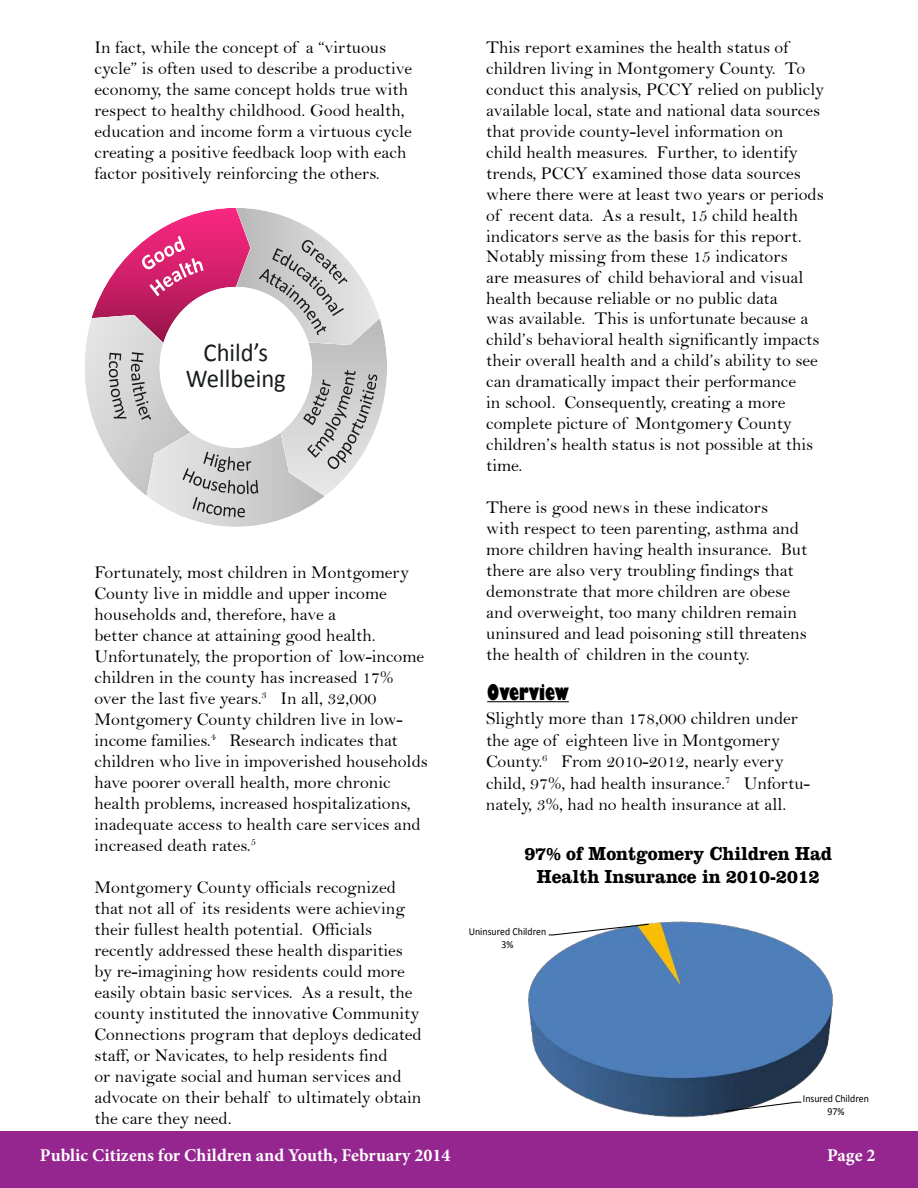
<style>
.page{position:relative;width:918px;height:1188px;background:#fff}
.page>*{position:absolute;margin:0;border:0;box-sizing:border-box;transform-origin:0 0}
.t1{font:25.8px/26.4px "Calibri";color:#171b1d;text-align:center;scale:.95 1}
.t2{font:800 condensed 21px "Gill Sans";color:#000}
.t3{font:700 19.35px/23.1px "Clarendon";color:#000;text-align:center;scale:.92 1}
.t4{font:18px/21px "Bell";color:#000}
.t5{font:700 18px "Minion Pro";color:#fff}
.t6{font:10.65px/13.2px "Calibri";color:#000;text-align:center;scale:.92 1}
</style>
<div class="page">
<img style="left:528px;top:921px;width:305px;height:196px">
<svg style="left:548px;top:923px;width:101px;height:13px"></svg>
<svg style="left:724px;top:1101px;width:78px;height:11px"></svg>
<div style="left:0;top:1132px;width:918px;height:56px;background:#95258f"></div>
<img style="left:282px;top:320px;width:105px;height:176px">
<img style="left:250px;top:208px;width:130px;height:137px">
<img style="left:147px;top:432px;width:178px;height:95px">
<img style="left:92px;top:208px;width:158px;height:107px">
<img style="left:85px;top:315px;width:106px;height:181px">
<svg style="left:142px;top:236px;width:62px;height:60px;background:#dd4786"></svg>
<svg style="left:259px;top:240px;width:88px;height:95px"></svg>
<svg style="left:109px;top:352px;width:42px;height:68px;background:#b4b4b5"></svg>
<svg style="left:303px;top:370px;width:74px;height:99px;background:#c0c0c1"></svg>
<svg style="left:183px;top:452px;width:75px;height:65px;background:#babbbb"></svg>
<hr style="left:487px;top:701px;width:82px;height:1px;background:#000">
<p class="t4" style="left:94px;top:38px;width:319px">In fact, while the concept of a “virtuous cycle” is often used to describe a productive economy, the same concept holds true with respect to healthy childhood. Good health, education and income form a virtuous cycle creating a positive feedback loop with each factor positively reinforcing the others.</p>
<h1 class="t1" style="left:186px;top:338px;width:107px">Child’s<br>Wellbeing</h1>
<p class="t4" style="left:94px;top:563px;width:335px">Fortunately, most children in Montgomery County live in middle and upper income households and, therefore, have a<br>better chance at attaining good health.<br>Unfortunately, the proportion of low-income children in the county has increased 17% over the last five years.<sup>3</sup> In all, 32,000<br>Montgomery County children live in low&shy;income families.<sup>4</sup> Research indicates that children who live in impoverished households have poorer overall health, more chronic health problems, increased hospitalizations, inadequate access to health care services and increased death rates.<sup>5</sup></p>
<p class="t4" style="left:95px;top:878px;width:329px">Montgomery County officials recognized that not all of its residents were achieving their fullest health potential. Officials recently addressed these health disparities by re-imagining how residents could more easily obtain basic services. As a result, the county instituted the innovative Community Connections program that deploys dedicated staff, or Navicates, to help residents find<br>or navigate social and human services and advocate on their behalf to ultimately obtain the care they need.</p>
<p class="t4" style="left:486px;top:38px;width:339px">This report examines the health status of children living in Montgomery County. To conduct this analysis, PCCY relied on publicly available local, state and national data sources that provide county-level information on<br>child health measures. Further, to identify trends, PCCY examined those data sources where there were at least two years or periods of recent data. As a result, 15 child health indicators serve as the basis for this report.<br>Notably missing from these 15 indicators<br>are measures of child behavioral and visual health because reliable or no public data<br>was available. This is unfortunate because a child’s behavioral health significantly impacts their overall health and a child’s ability to see can dramatically impact their performance<br>in school. Consequently, creating a more complete picture of Montgomery County children’s health status is not possible at this time.</p>
<p class="t4" style="left:486px;top:498px;width:323px">There is good news in these indicators<br>with respect to teen parenting, asthma and more children having health insurance. But there are also very troubling findings that demonstrate that more children are obese and overweight, too many children remain uninsured and lead poisoning still threatens the health of children in the county.</p>
<p class="t2" style="left:487px;top:684px;width:83px">Overview</p>
<p class="t4" style="left:486px;top:710px;width:325px;line-height:21.6px">Slightly more than 178,000 children under the age of eighteen live in Montgomery County.<sup>6</sup> From 2010-2012, nearly every child, 97%, had health insurance.<sup>7</sup> Unfortu&shy;nately, 3%, had no health insurance at all.</p>
<p class="t3" style="left:524px;top:842px;width:336px">97% of Montgomery Children Had<br>Health Insurance in 2010-2012</p>
<p class="t6" style="left:469px;top:924px;width:86px">Uninsured Children<br>3%</p>
<p class="t6" style="left:803px;top:1092px;width:73px">Insured Children<br>97%</p>
<p class="t5" style="left:40px;top:1148px;width:412px">Public Citizens for Children and Youth, February 2014</p>
<p class="t5" style="left:827px;top:1148px;width:50px">Page 2</p>
</div>
